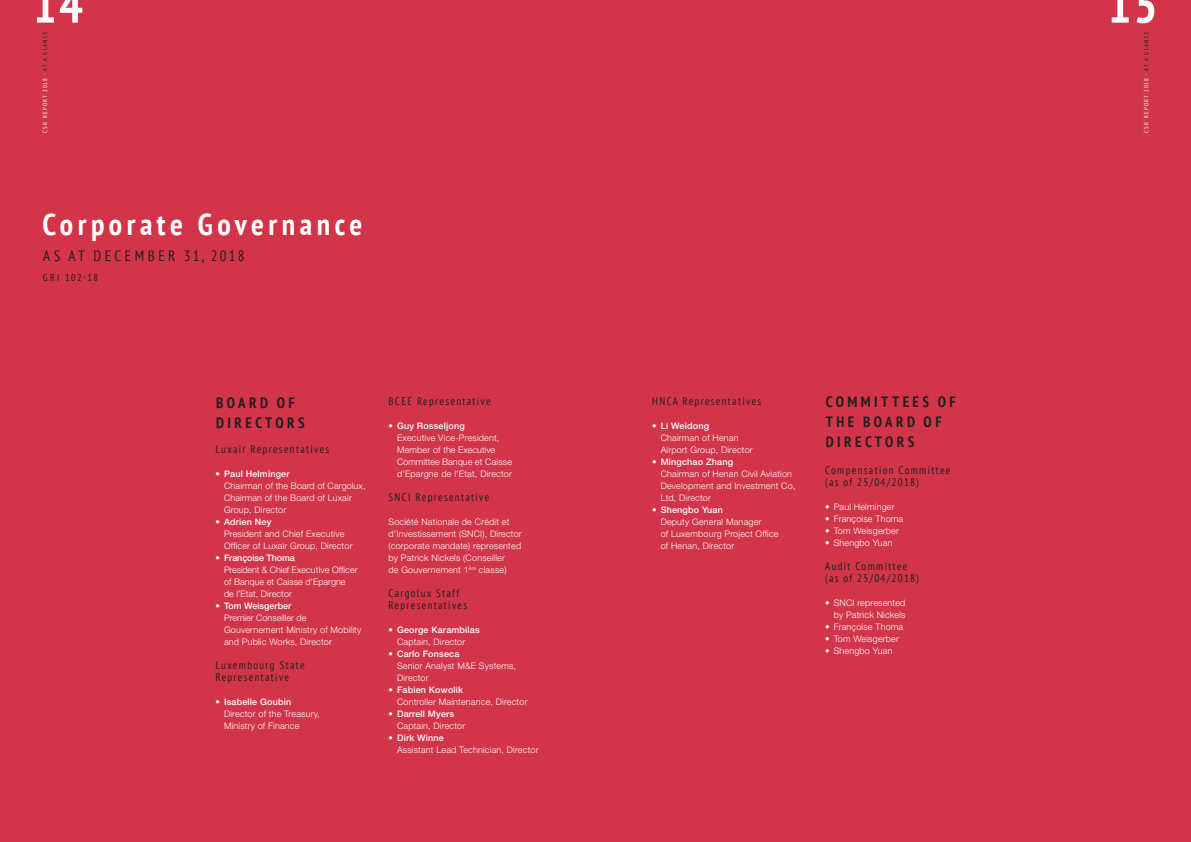
<style>
.page{position:relative;width:1191px;height:842px;background:#d2354a}
.page>*{position:absolute;margin:0;border:0;box-sizing:border-box;transform-origin:0 0}
.t1{font:700 condensed 50px "PT Sans";color:#fff}
.t2{font:700 condensed 30px "PT Sans";letter-spacing:.15em;color:#fff}
.t3{font:700 condensed 15px/20px "PT Sans";letter-spacing:.23em;color:#231f20}
.t4{font:condensed 15px "PT Sans";letter-spacing:.23em;color:#231f20}
.t5{font:condensed 11px/12px "PT Sans";letter-spacing:.12em;color:#231f20}
.t6{font:condensed 10px "PT Sans";letter-spacing:.15em;color:#231f20}
.t7{font:300 9px/12px "Helvetica Neue";letter-spacing:.02em;color:#fff}
.t8{font:300 9px/12px "Helvetica Neue";color:#fff}
.t9{font:condensed 6px "PT Sans";letter-spacing:.23em;color:#fff}
.s1{color:#231f20}
.s2{font-weight:500}
</style>
<div class="page">
<h1 class="t1" style="left:33px;top:-28px;width:52px">14</h1>
<h1 class="t1" style="left:1107px;top:-28px;width:52px">15</h1>
<p class="t9" style="left:41px;top:133px;width:103px;rotate:-90deg">CSR REPORT 2018 - <span class="s1">AT A GLANCE</span></p>
<p class="t9" style="left:1142px;top:133px;width:103px;rotate:-90deg">CSR REPORT 2018 - <span class="s1">AT A GLANCE</span></p>
<h2 class="t2" style="left:43px;top:205px;width:321px">Corporate Governance</h2>
<h3 class="t4" style="left:43px;top:246px;width:203px">AS AT DECEMBER 31, 2018</h3>
<p class="t6" style="left:43px;top:271px;width:57px">GRI 102-18</p>
<h3 class="t3" style="left:216px;top:393px;width:90px">BOARD OF<br>DIRECTORS</h3>
<p class="t5" style="left:215px;top:443px;width:115px">Luxair Representatives</p>
<p class="t7" style="left:224px;top:467px;width:143px;text-indent:-9px">• <span class="s2">Paul Helminger<br></span>Chairman of the Board of Cargolux,<br>Chairman of the Board of Luxair<br>Group, Director</p>
<p class="t7" style="left:224px;top:515px;width:130px;text-indent:-9px">• <span class="s2">Adrien Ney<br></span>President and Chief Executive<br>Officer of Luxair Group, Director</p>
<p class="t8" style="left:224px;top:551px;width:135px;text-indent:-9px">• <span class="s2">Françoise Thoma<br></span>President &amp; Chief Executive Officer of Banque et Caisse d’Epargne<br>de l’Etat, Director</p>
<p class="t7" style="left:224px;top:599px;width:139px;text-indent:-9px">• <span class="s2">Tom Weisgerber<br></span>Premier Conseiller de<br>Gouvernement Ministry of Mobility and Public Works, Director</p>
<p class="t5" style="left:215px;top:659px;width:91px">Luxembourg State<br>Representative</p>
<p class="t7" style="left:224px;top:695px;width:97px;text-indent:-9px">• <span class="s2">Isabelle Goubin<br></span>Director of the Treasury,<br>Ministry of Finance</p>
<p class="t5" style="left:388px;top:395px;width:104px">BCEE Representative</p>
<p class="t7" style="left:397px;top:419px;width:117px;text-indent:-9px">• <span class="s2">Guy Rosseljong<br></span>Executive Vice-President,<br>Member of the Executive<br>Committee Banque et Caisse d’Epargne de l’Etat, Director</p>
<p class="t5" style="left:388px;top:491px;width:102px">SNCI Representative</p>
<p class="t7" style="left:388px;top:515px;width:135px">Société Nationale de Crédit et d’Investissement (SNCI), Director (corporate mandate) represented by Patrick Nickels (Conseiller<br>de Gouvernement 1<sup>ère</sup> classe)</p>
<p class="t5" style="left:388px;top:587px;width:80px">Cargolux Staff<br>Representatives</p>
<p class="t7" style="left:397px;top:623px;width:84px;text-indent:-9px">• <span class="s2">George Karambilas<br></span>Captain, Director</p>
<p class="t7" style="left:397px;top:647px;width:121px;text-indent:-9px">• <span class="s2">Carlo Fonseca<br></span>Senior Analyst M&amp;E Systems,<br>Director</p>
<p class="t7" style="left:397px;top:683px;width:132px;text-indent:-9px">• <span class="s2">Fabien Kowolik<br></span>Controller Maintenance, Director</p>
<p class="t7" style="left:397px;top:707px;width:70px;text-indent:-9px">• <span class="s2">Darrell Myers<br></span>Captain, Director</p>
<p class="t7" style="left:397px;top:731px;width:143px;text-indent:-9px">• <span class="s2">Dirk Winne<br></span>Assistant Lead Technician, Director</p>
<p class="t5" style="left:652px;top:395px;width:111px">HNCA Representatives</p>
<p class="t7" style="left:660px;top:419px;width:94px;text-indent:-9px">• <span class="s2">Li Weidong<br></span>Chairman of Henan<br>Airport Group, Director</p>
<p class="t7" style="left:660px;top:455px;width:136px;text-indent:-9px">• <span class="s2">Mingchao Zhang<br></span>Chairman of Henan Civil Aviation<br>Development and Investment Co,<br>Ltd, Director</p>
<p class="t7" style="left:660px;top:503px;width:119px;text-indent:-9px">• <span class="s2">Shengbo Yuan<br></span>Deputy General Manager<br>of Luxembourg Project Office of Henan, Director</p>
<h3 class="t3" style="left:825px;top:391px;width:131px">COMMITTEES OF<br>THE BOARD OF<br>DIRECTORS</h3>
<p class="t5" style="left:825px;top:464px;width:127px">Compensation Committee (as of 25/04/2018)</p>
<p class="t7" style="left:825px;top:500px;width:71px">• Paul Helminger</p>
<p class="t7" style="left:825px;top:512px;width:80px">• Françoise Thoma</p>
<p class="t7" style="left:825px;top:524px;width:75px">• Tom Weisgerber</p>
<p class="t7" style="left:825px;top:536px;width:69px">• Shengbo Yuan</p>
<p class="t5" style="left:825px;top:560px;width:95px">Audit Committee (as of 25/04/2018)</p>
<p class="t7" style="left:825px;top:596px;width:82px;text-align:right">• SNCI represented by Patrick Nickels</p>
<p class="t7" style="left:825px;top:620px;width:80px">• Françoise Thoma</p>
<p class="t7" style="left:825px;top:632px;width:75px">• Tom Weisgerber</p>
<p class="t7" style="left:825px;top:644px;width:69px">• Shengbo Yuan</p>
</div>
